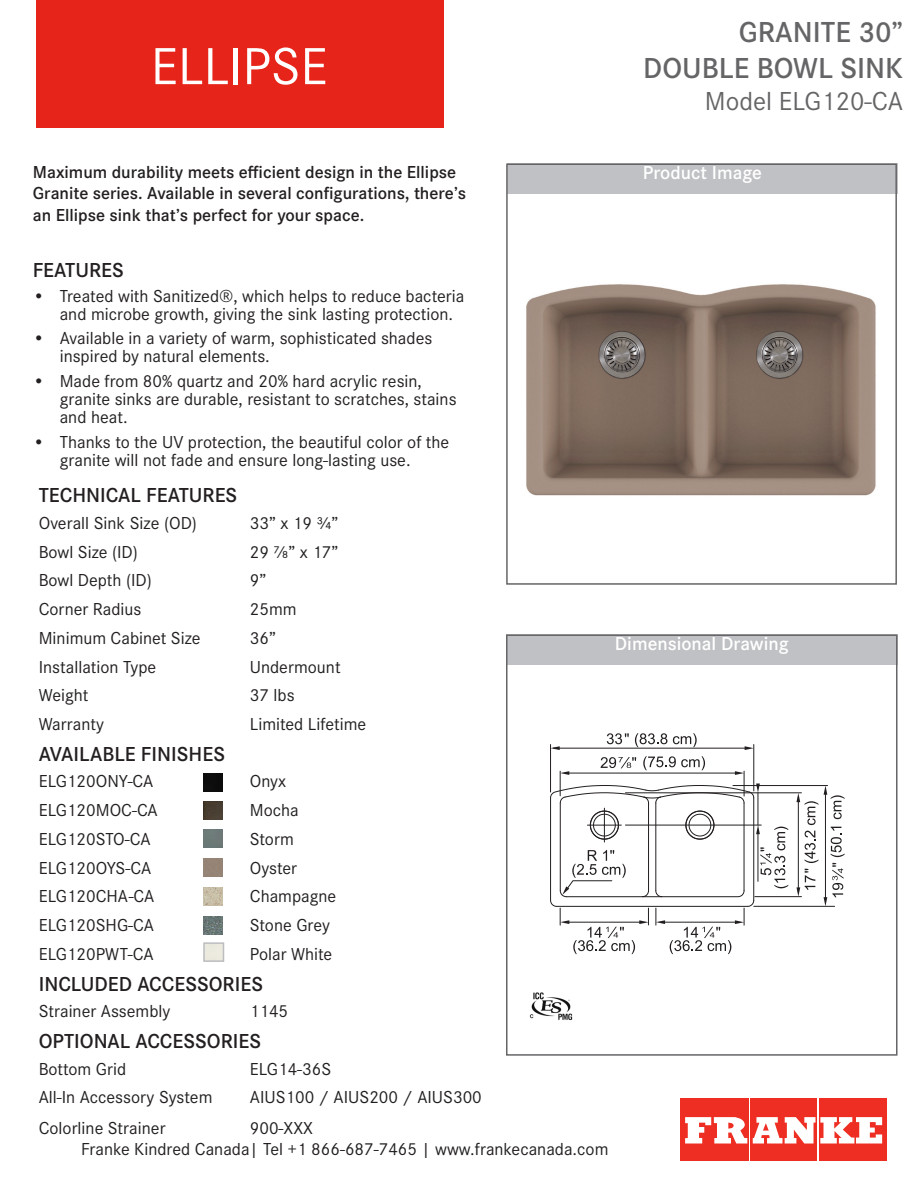
<style>
.page{position:relative;width:918px;height:1188px;background:#fff}
.page>*{position:absolute;margin:0;border:0;box-sizing:border-box;transform-origin:0 0}
.t1{font:54px "Corporate S";color:#fff}
.t2{font:600 30px "Corporate S";color:#656568}
.t3{font:27px "Corporate S";color:#656568}
.t4{font:600 21px "Corporate S";color:#231f20}
.t5{font:600 19.5px "Corporate S";color:#fff}
.t6{font:18px/18px "Corporate S";color:#231f20}
.t7{font:600 18px/21.6px "Corporate S";color:#231f20}
</style>
<div class="page">
<div style="left:506px;top:634px;width:392px;height:31px;background:#c0c1c4"></div>
<div style="left:506px;top:634px;width:392px;height:422px;border:2px solid #656568"></div>
<div style="left:507px;top:164px;width:391px;height:30px;background:#c0c1c4"></div>
<div style="left:506px;top:164px;width:391px;height:421px;border:2px solid #656568"></div>
<div style="left:680px;top:1099px;width:69px;height:62px;background:#ee2e22"></div>
<div style="left:751px;top:1099px;width:66px;height:62px;background:#ee2e22"></div>
<div style="left:819px;top:1099px;width:67px;height:62px;background:#ee2e22"></div>
<svg style="left:685px;top:1117px;width:62px;height:27px"></svg>
<svg style="left:753px;top:1117px;width:129px;height:27px"></svg>
<div style="left:37px;top:0;width:407px;height:127px;background:#e72419"></div>
<img style="left:203px;top:773px;width:20px;height:18px">
<img style="left:203px;top:887px;width:20px;height:18px">
<hr style="left:550px;top:798px;width:1px;height:102px;background:#231f20">
<hr style="left:560px;top:803px;width:1px;height:88px;background:#231f20">
<hr style="left:753px;top:798px;width:1px;height:102px;background:#231f20">
<hr style="left:744px;top:803px;width:1px;height:88px;background:#231f20">
<hr style="left:656px;top:803px;width:1px;height:88px;background:#231f20">
<hr style="left:648px;top:803px;width:1px;height:88px;background:#231f20">
<hr style="left:604px;top:808px;width:1px;height:34px;background:#231f20">
<hr style="left:733px;top:785px;width:95px;height:1px;background:#231f20">
<hr style="left:754px;top:906px;width:81px;height:1px;background:#231f20">
<hr style="left:755px;top:896px;width:46px;height:1px;background:#231f20">
<hr style="left:625px;top:793px;width:176px;height:1px;background:#231f20">
<hr style="left:758px;top:793px;width:1px;height:32px;background:#231f20">
<hr style="left:754px;top:745px;width:1px;height:46px;background:#231f20">
<hr style="left:550px;top:745px;width:1px;height:47px;background:#231f20">
<svg style="left:745px;top:746px;width:9px;height:4px"></svg>
<svg style="left:551px;top:746px;width:9px;height:4px"></svg>
<hr style="left:553px;top:748px;width:194px;height:1px;background:#231f20">
<svg style="left:635px;top:733px;width:32px;height:14px"></svg>
<svg style="left:673px;top:733px;width:24px;height:14px"></svg>
<svg style="left:607px;top:733px;width:22px;height:11px"></svg>
<svg style="left:796px;top:786px;width:49px;height:120px"></svg>
<svg style="left:550px;top:756px;width:210px;height:47px"></svg>
<svg style="left:550px;top:811px;width:238px;height:143px"></svg>
<img style="left:526px;top:284px;width:350px;height:212px">
<div style="left:203px;top:942px;width:21px;height:20px;border:2px solid #bcbdc0"></div>
<img style="left:529px;top:992px;width:44px;height:28px">
<img style="left:203px;top:801px;width:20px;height:18px">
<img style="left:203px;top:830px;width:20px;height:18px">
<img style="left:203px;top:916px;width:20px;height:18px">
<p class="t1" style="left:151px;top:27px;width:178px">ELLIPSE</p>
<p class="t2" style="left:739px;top:9px;width:166px">GRANITE 30”</p>
<p class="t2" style="left:643px;top:45px;width:261px">DOUBLE BOWL SINK</p>
<p class="t3" style="left:705px;top:81px;width:200px">Model ELG120-CA</p>
<p class="t7" style="left:33px;top:160px;width:435px">Maximum durability meets efficient design in the Ellipse<br>Granite series. Available in several configurations, there’s an Ellipse sink that’s perfect for your space.</p>
<p class="t4" style="left:33px;top:254px;width:93px">FEATURES</p>
<p class="t6" style="left:60px;top:285px;width:406px;text-indent:-27px">• Treated with Sanitized®, which helps to reduce bacteria and microbe growth, giving the sink lasting protection.</p>
<p class="t6" style="left:60px;top:328px;width:374px;text-indent:-27px">• Available in a variety of warm, sophisticated shades inspired by natural elements.</p>
<p class="t6" style="left:60px;top:371px;width:398px;text-indent:-27px">• Made from 80% quartz and 20% hard acrylic resin, granite sinks are durable, resistant to scratches, stains and heat.</p>
<p class="t6" style="left:60px;top:432px;width:391px;text-indent:-27px">• Thanks to the UV protection, the beautiful color of the granite will not fade and ensure long-lasting use.</p>
<p class="t4" style="left:39px;top:480px;width:200px">TECHNICAL FEATURES</p>
<p class="t6" style="left:39px;top:513px;width:160px">Overall Sink Size (OD)</p>
<p class="t6" style="left:250px;top:513px;width:90px">33” x 19 3/4”</p>
<p class="t6" style="left:39px;top:541px;width:101px">Bowl Size (ID)</p>
<p class="t6" style="left:250px;top:541px;width:90px">29 7/8” x 17”</p>
<p class="t6" style="left:39px;top:570px;width:115px">Bowl Depth (ID)</p>
<p class="t6" style="left:250px;top:570px;width:18px">9”</p>
<p class="t6" style="left:39px;top:599px;width:104px">Corner Radius</p>
<p class="t6" style="left:250px;top:599px;width:48px">25mm</p>
<p class="t6" style="left:39px;top:628px;width:163px">Minimum Cabinet Size</p>
<p class="t6" style="left:250px;top:628px;width:28px">36”</p>
<p class="t6" style="left:39px;top:656px;width:119px">Installation Type</p>
<p class="t6" style="left:250px;top:656px;width:92px">Undermount</p>
<p class="t6" style="left:39px;top:685px;width:51px">Weight</p>
<p class="t6" style="left:250px;top:685px;width:46px">37 lbs</p>
<p class="t6" style="left:39px;top:714px;width:67px">Warranty</p>
<p class="t6" style="left:250px;top:714px;width:118px">Limited Lifetime</p>
<p class="t4" style="left:39px;top:738px;width:188px">AVAILABLE FINISHES</p>
<p class="t6" style="left:39px;top:771px;width:116px">ELG120ONY-CA</p>
<p class="t6" style="left:250px;top:771px;width:38px">Onyx</p>
<p class="t6" style="left:39px;top:800px;width:121px">ELG120MOC-CA</p>
<p class="t6" style="left:250px;top:800px;width:50px">Mocha</p>
<p class="t6" style="left:39px;top:829px;width:113px">ELG120STO-CA</p>
<p class="t6" style="left:250px;top:829px;width:46px">Storm</p>
<p class="t6" style="left:39px;top:857px;width:114px">ELG120OYS-CA</p>
<p class="t6" style="left:250px;top:857px;width:49px">Oyster</p>
<p class="t6" style="left:39px;top:886px;width:117px">ELG120CHA-CA</p>
<p class="t6" style="left:250px;top:886px;width:88px">Champagne</p>
<p class="t6" style="left:39px;top:915px;width:117px">ELG120SHG-CA</p>
<p class="t6" style="left:250px;top:915px;width:82px">Stone Grey</p>
<p class="t6" style="left:39px;top:944px;width:116px">ELG120PWT-CA</p>
<p class="t6" style="left:250px;top:944px;width:84px">Polar White</p>
<p class="t4" style="left:39px;top:968px;width:226px">INCLUDED ACCESSORIES</p>
<p class="t6" style="left:39px;top:1001px;width:133px">Strainer Assembly</p>
<p class="t6" style="left:250px;top:1001px;width:40px">1145</p>
<p class="t4" style="left:39px;top:1026px;width:224px">OPTIONAL ACCESSORIES</p>
<p class="t6" style="left:39px;top:1058px;width:89px">Bottom Grid</p>
<p class="t6" style="left:250px;top:1058px;width:83px">ELG14-36S</p>
<p class="t6" style="left:39px;top:1087px;width:175px">All-In Accessory System</p>
<p class="t6" style="left:250px;top:1087px;width:234px">AIUS100 / AIUS200 / AIUS300</p>
<p class="t6" style="left:39px;top:1118px;width:128px">Colorline Strainer</p>
<p class="t6" style="left:250px;top:1118px;width:65px">900-XXX</p>
<p class="t6" style="left:81px;top:1139px;width:529px">Franke Kindred Canada| Tel +1 866-687-7465 | www.frankecanada.com</p>
<p class="t5" style="left:643px;top:158px;width:121px">Product Image</p>
<p class="t5" style="left:615px;top:629px;width:175px">Dimensional Drawing</p>
</div>
